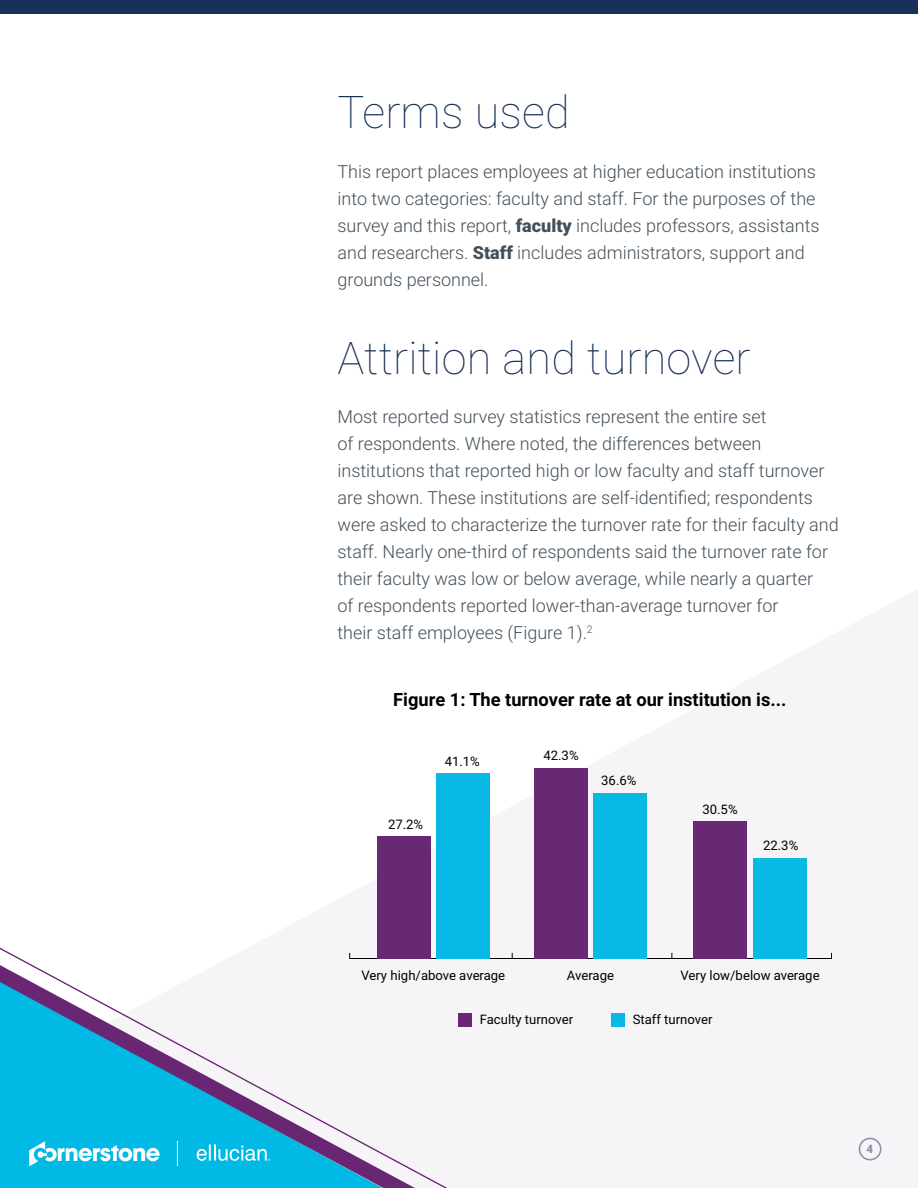
<style>
.page{position:relative;width:918px;height:1188px;background:#fff}
.page>*{position:absolute;margin:0;border:0;box-sizing:border-box;transform-origin:0 0}
.t1{font:100 45px "Roboto";letter-spacing:.005em;color:#193059}
.t2{font:700 18.3px "Roboto";color:#000}
.t3{font:300 18px/27px "Roboto";color:#43505a}
.t4{font:13.2px "Roboto";color:#000}
.t5{font:900 11.55px "Roboto";color:#8894aa}
.s1{font-weight:900}
</style>
<div class="page">
<div style="left:0;top:0;width:918px;height:14px;background:#193059"></div>
<svg style="left:430px;top:589px;width:488px;height:599px;fill:#f7f4f8"></svg>
<hr style="left:350px;top:958px;width:482px;height:1px;background:#000">
<div style="left:753px;top:858px;width:54px;height:101px;background:#07b9e4"></div>
<div style="left:694px;top:821px;width:53px;height:138px;background:#692874"></div>
<div style="left:593px;top:793px;width:54px;height:166px;background:#07b9e4"></div>
<div style="left:534px;top:768px;width:53px;height:191px;background:#692874"></div>
<div style="left:436px;top:773px;width:54px;height:186px;background:#07b9e4"></div>
<div style="left:377px;top:836px;width:53px;height:123px;background:#692874"></div>
<div style="left:859px;top:1138px;width:22px;height:22px;border:2px solid #8894aa;border-radius:50%"></div>
<div style="left:602px;top:959px;width:28px;height:229px;background:#f7f4f8"></div>
<svg style="left:0;top:856px;width:602px;height:332px"></svg>
<svg style="left:29px;top:1141px;width:131px;height:25px"></svg>
<svg style="left:177px;top:1141px;width:1px;height:25px"></svg>
<svg style="left:197px;top:1144px;width:73px;height:17px"></svg>
<h1 class="t1" style="left:338px;top:81px;width:234px">Terms used</h1>
<p class="t3" style="left:338px;top:157px;width:484px">This report places employees at higher education institutions into two categories: faculty and staff. For the purposes of the survey and this report, <span class="s1">faculty</span> includes professors, assistants and researchers. <span class="s1">Staff</span> includes administrators, support and grounds personnel.</p>
<h1 class="t1" style="left:338px;top:326px;width:415px">Attrition and turnover</h1>
<p class="t3" style="left:338px;top:403px;width:503px">Most reported survey statistics represent the entire set<br>of respondents. Where noted, the differences between institutions that reported high or low faculty and staff turnover are shown. These institutions are self-identified; respondents were asked to characterize the turnover rate for their faculty and staff. Nearly one-third of respondents said the turnover rate for their faculty was low or below average, while nearly a quarter<br>of respondents reported lower-than-average turnover for<br>their staff employees (Figure 1).<sup>2</sup></p>
<p class="t2" style="left:393px;top:687px;width:395px">Figure 1: The turnover rate at our institution is...</p>
<p class="t4" style="left:388px;top:815px;width:37px">27.2%</p>
<p class="t4" style="left:445px;top:752px;width:37px">41.1%</p>
<p class="t4" style="left:543px;top:746px;width:37px">42.3%</p>
<p class="t4" style="left:601px;top:771px;width:37px">36.6%</p>
<p class="t4" style="left:702px;top:800px;width:37px">30.5%</p>
<p class="t4" style="left:763px;top:836px;width:37px">22.3%</p>
<p class="t4" style="left:361px;top:967px;width:145px">Very high/above average</p>
<p class="t4" style="left:567px;top:967px;width:49px">Average</p>
<p class="t4" style="left:681px;top:967px;width:141px">Very low/below average</p>
<p class="t4" style="left:480px;top:1010px;width:95px">Faculty turnover</p>
<p class="t4" style="left:633px;top:1010px;width:81px">Staff turnover</p>
<p class="t5" style="left:867px;top:1141px;width:8px">4</p>
</div>
